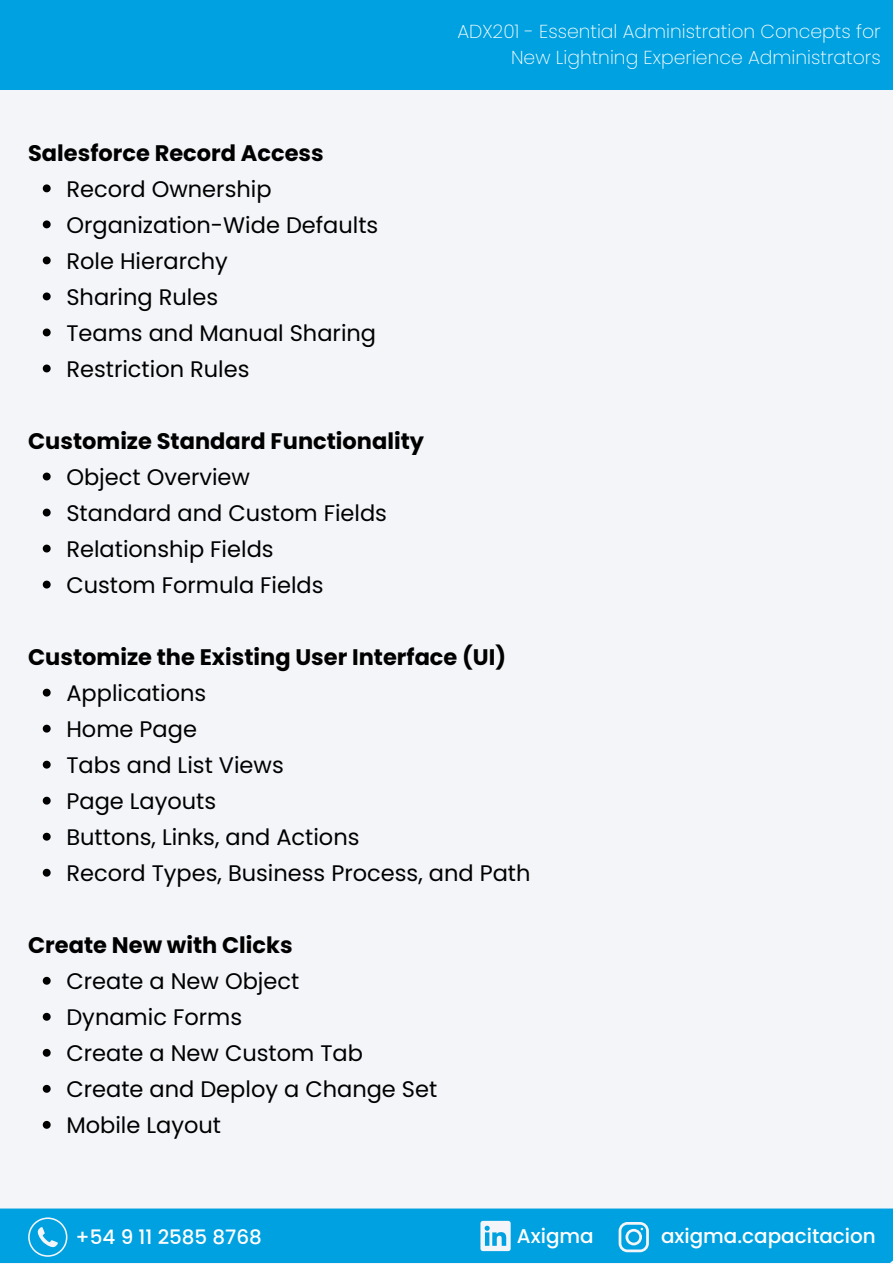
<style>
.page{position:relative;width:893px;height:1264px;background:#fff}
.page>*{position:absolute;margin:0;border:0;box-sizing:border-box;transform-origin:0 0}
.t1{font:22.5px "Poppins";color:#000}
.t2{font:700 22.5px "Poppins";color:#000}
.t3{font:500 19.95px "Poppins";color:#fff}
.t4{font:200 18.75px "Poppins";color:#fff}
</style>
<div class="page">
<div style="left:0;top:0;width:892px;height:1263px;background:#f3f5f9"></div>
<div style="left:0;top:0;width:892px;height:89px;background:#00a1e0"></div>
<div style="left:0;top:1208px;width:892px;height:55px;background:#00a1e0"></div>
<svg style="left:618px;top:1221px;width:30px;height:31px"></svg>
<svg style="left:28px;top:1217px;width:39px;height:39px"></svg>
<svg style="left:480px;top:1220px;width:30px;height:31px"></svg>
<svg style="left:43px;top:184px;width:8px;height:8px"></svg>
<svg style="left:43px;top:220px;width:8px;height:8px"></svg>
<svg style="left:43px;top:256px;width:8px;height:8px"></svg>
<svg style="left:43px;top:292px;width:8px;height:8px"></svg>
<svg style="left:43px;top:328px;width:8px;height:8px"></svg>
<svg style="left:43px;top:364px;width:8px;height:8px"></svg>
<svg style="left:43px;top:472px;width:8px;height:8px"></svg>
<svg style="left:43px;top:508px;width:8px;height:8px"></svg>
<svg style="left:43px;top:544px;width:8px;height:8px"></svg>
<svg style="left:43px;top:580px;width:8px;height:8px"></svg>
<svg style="left:43px;top:688px;width:8px;height:8px"></svg>
<svg style="left:43px;top:724px;width:8px;height:8px"></svg>
<svg style="left:43px;top:760px;width:8px;height:8px"></svg>
<svg style="left:43px;top:796px;width:8px;height:8px"></svg>
<svg style="left:43px;top:832px;width:8px;height:8px"></svg>
<svg style="left:43px;top:868px;width:8px;height:8px"></svg>
<svg style="left:43px;top:976px;width:8px;height:8px"></svg>
<svg style="left:43px;top:1012px;width:8px;height:8px"></svg>
<svg style="left:43px;top:1048px;width:8px;height:8px"></svg>
<svg style="left:43px;top:1084px;width:8px;height:8px"></svg>
<svg style="left:43px;top:1120px;width:8px;height:8px"></svg>
<p class="t2" style="left:28px;top:137px;width:297px">Salesforce Record Access</p>
<p class="t1" style="left:66px;top:173px;width:207px">Record Ownership</p>
<p class="t1" style="left:66px;top:209px;width:313px">Organization-Wide Defaults</p>
<p class="t1" style="left:66px;top:245px;width:163px">Role Hierarchy</p>
<p class="t1" style="left:66px;top:281px;width:153px">Sharing Rules</p>
<p class="t1" style="left:66px;top:317px;width:311px">Teams and Manual Sharing</p>
<p class="t1" style="left:66px;top:353px;width:184px">Restriction Rules</p>
<p class="t2" style="left:28px;top:425px;width:397px">Customize Standard Functionality</p>
<p class="t1" style="left:66px;top:461px;width:185px">Object Overview</p>
<p class="t1" style="left:66px;top:497px;width:322px">Standard and Custom Fields</p>
<p class="t1" style="left:66px;top:533px;width:209px">Relationship Fields</p>
<p class="t1" style="left:66px;top:569px;width:259px">Custom Formula Fields</p>
<p class="t4" style="left:457px;top:18px;width:425px">ADX201 - Essential Administration Concepts for</p>
<p class="t4" style="left:511px;top:44px;width:371px">New Lightning Experience Administrators</p>
<p class="t2" style="left:28px;top:641px;width:479px">Customize the Existing User Interface (UI)</p>
<p class="t1" style="left:66px;top:677px;width:141px">Applications</p>
<p class="t1" style="left:66px;top:713px;width:132px">Home Page</p>
<p class="t1" style="left:66px;top:749px;width:219px">Tabs and List Views</p>
<p class="t1" style="left:66px;top:785px;width:151px">Page Layouts</p>
<p class="t1" style="left:66px;top:821px;width:294px">Buttons, Links, and Actions</p>
<p class="t1" style="left:66px;top:857px;width:465px">Record Types, Business Process, and Path</p>
<p class="t2" style="left:28px;top:929px;width:266px">Create New with Clicks</p>
<p class="t1" style="left:66px;top:965px;width:234px">Create a New Object</p>
<p class="t1" style="left:66px;top:1001px;width:177px">Dynamic Forms</p>
<p class="t1" style="left:66px;top:1037px;width:298px">Create a New Custom Tab</p>
<p class="t1" style="left:66px;top:1073px;width:372px">Create and Deploy a Change Set</p>
<p class="t1" style="left:66px;top:1109px;width:156px">Mobile Layout</p>
<p class="t3" style="left:76px;top:1223px;width:188px">+54 9 11 2585 8768</p>
<p class="t3" style="left:517px;top:1222px;width:78px">Axigma</p>
<p class="t3" style="left:661px;top:1222px;width:216px">axigma.capacitacion</p>
</div>
